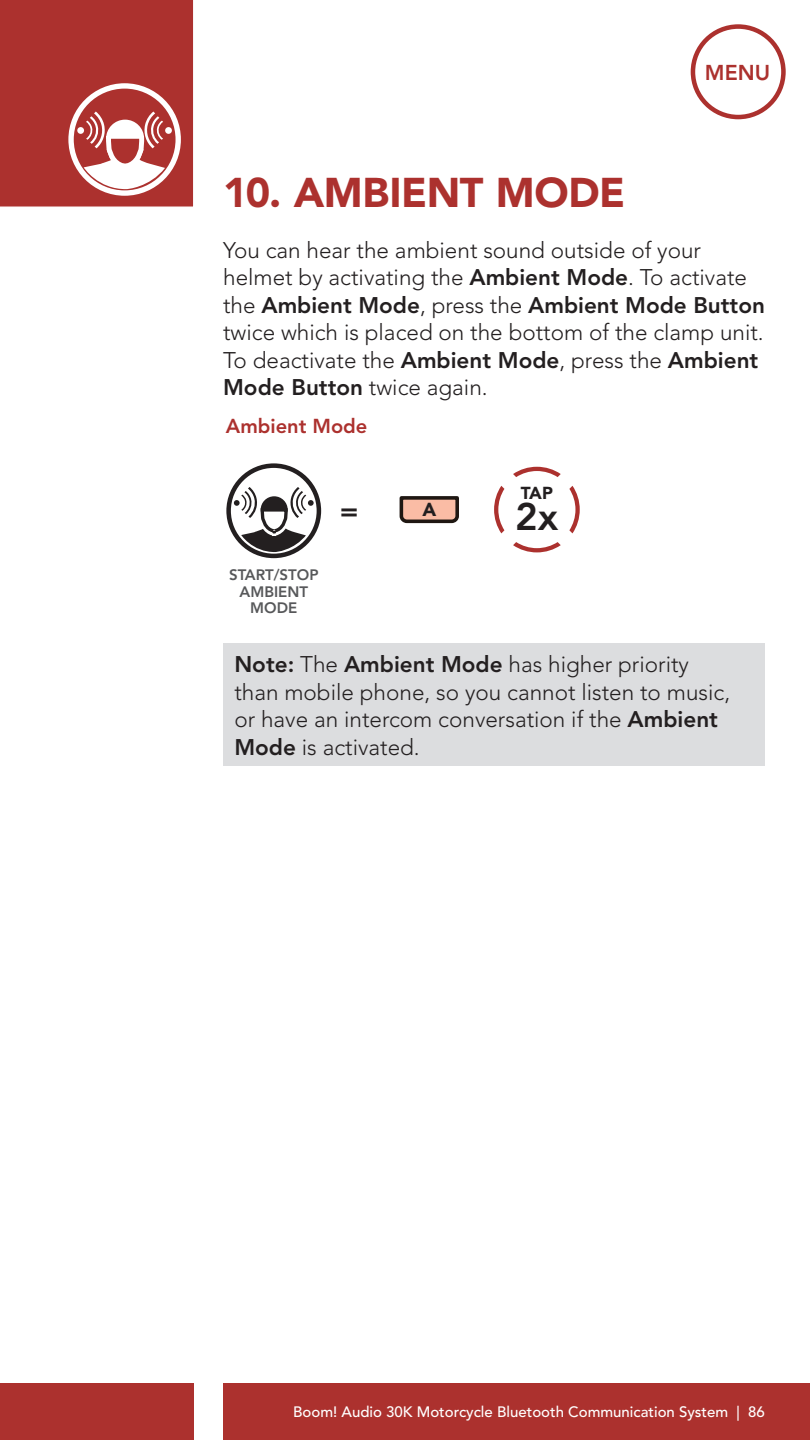
<style>
.page{position:relative;width:810px;height:1440px;background:#fff}
.page>*{position:absolute;margin:0;border:0;box-sizing:border-box;transform-origin:0 0}
.t1{font:900 41.25px "Avenir LT Std";letter-spacing:-.01em;color:#ac312e}
.t2{font:800 38.25px "Avenir LT Std";color:#231f20}
.t3{font:800 28.25px "Avenir LT Std";color:#231f20}
.t4{font:300 22.5px/27.5px "Avenir LT Std";color:#231f20}
.t5{font:800 21.38px "Avenir LT Std";color:#ac312e}
.t6{font:800 20.12px "Avenir LT Std";color:#ac312e}
.t7{font:900 18.62px "Avenir LT Std";color:#231f20}
.t8{font:900 17.25px "Avenir LT Std";color:#231f20}
.t9{font:500 15px "Avenir LT Std";color:#fff}
.t10{font:800 15px/16.2px "Avenir LT Std";color:#57585a;text-align:center}
.s1{font-weight:800}
</style>
<div class="page">
<div style="left:0;top:1383px;width:194px;height:57px;background:#ac312e"></div>
<div style="left:223px;top:1383px;width:587px;height:57px;background:#ac312e"></div>
<svg style="left:691px;top:24px;width:95px;height:95px"></svg>
<svg style="left:0;top:0;width:194px;height:207px;background:#b54846"></svg>
<svg style="left:494px;top:467px;width:86px;height:85px"></svg>
<svg style="left:400px;top:496px;width:59px;height:27px;background:#b08574"></svg>
<svg style="left:226px;top:463px;width:95px;height:95px"></svg>
<div style="left:223px;top:644px;width:542px;height:122px;background:#dcdddf"></div>
<h1 class="t1" style="left:223px;top:168px;width:404px">10. AMBIENT MODE</h1>
<p class="t5" style="left:705px;top:60px;width:35px">MENU</p>
<p class="t4" style="left:223px;top:236px;width:543px">You can hear the ambient sound outside of your helmet by activating the <span class="s1">Ambient Mode</span>. To activate the <span class="s1">Ambient Mode</span>, press the <span class="s1">Ambient Mode Button </span>twice which is placed on the bottom of the clamp unit.<br>To deactivate the <span class="s1">Ambient Mode</span>, press the <span class="s1">Ambient Mode Button</span> twice again.</p>
<p class="t6" style="left:226px;top:414px;width:143px">Ambient Mode</p>
<p class="t10" style="left:229px;top:567px;width:91px">START/STOP<br>AMBIENT<br>MODE</p>
<p class="t3" style="left:340px;top:495px;width:20px">=</p>
<p class="t7" style="left:422px;top:498px;width:15px">A</p>
<p class="t8" style="left:521px;top:482px;width:33px">TAP</p>
<h2 class="t2" style="left:515px;top:494px;width:45px">2x</h2>
<p class="t4" style="left:234px;top:651px;width:497px"><span class="s1">Note:</span> The <span class="s1">Ambient Mode</span> has higher priority than mobile phone, so you cannot listen to music, or have an intercom conversation if the <span class="s1">Ambient Mode</span> is activated.</p>
<p class="t9" style="left:293px;top:1403px;width:473px">Boom! Audio 30K Motorcycle Bluetooth Communication System | 86</p>
</div>
